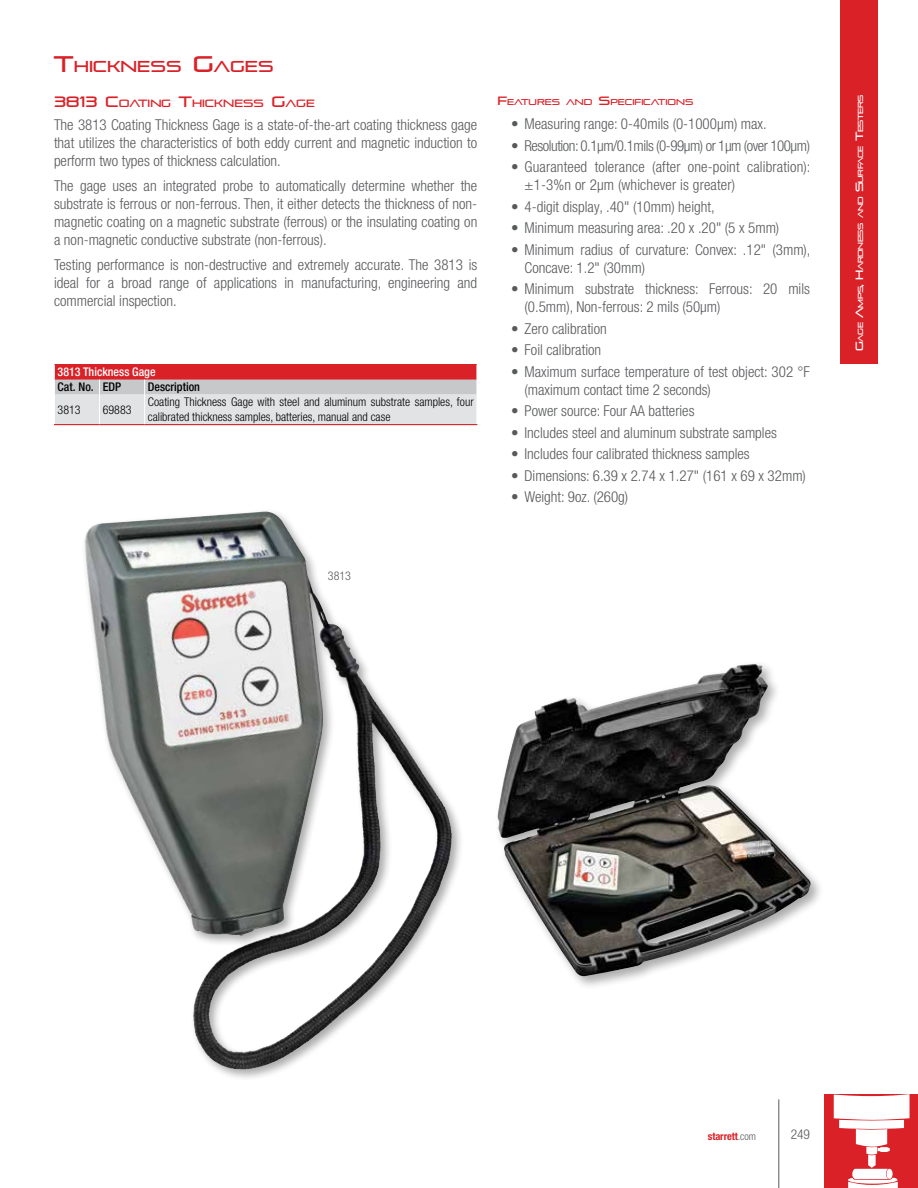
<style>
.page{position:relative;width:918px;height:1188px;background:#fff}
.page>*{position:absolute;margin:0;border:0;box-sizing:border-box;transform-origin:0 0}
.t1{font:15.75px "Pirulen";color:#da2128}
.t2{font:300 condensed 15px/18px "Helvetica Neue LT Pro";color:#58595b}
.t3{font:300 condensed 15px "Helvetica Neue LT Pro";letter-spacing:-.03em;color:#58595b}
.t4{font:300 condensed 13.5px "Helvetica Neue LT Pro";color:#58595b}
.t5{font:300 condensed 12px/14.4px "Helvetica Neue LT Pro";color:#000}
.t6{font:500 condensed 12px "Helvetica Neue LT Pro";color:#000}
.t7{font:500 condensed 12px "Helvetica Neue LT Pro";color:#fff}
.t8{font:300 condensed 12px "Helvetica Neue LT Pro";color:#58595b}
.t9{font:10.5px "Pirulen";color:#da2128}
.t10{font:700 condensed 10.5px "Helvetica Neue LT Pro";letter-spacing:-.01em;color:#da2128}
.t11{font:8.4px "Pirulen";color:#da2128}
.t12{font:7.35px "Pirulen";letter-spacing:-.07em;color:#fff}
.s1{font-size:22.5px}
.s2{font-size:15px}
.s3{font-size:12px}
.s4{font-size:10.5px}
.s5{font-weight:300;color:#58595b}
</style>
<div class="page">
<div style="left:81px;top:508px;width:383px;height:574px;background:#000;opacity:.33"></div>
<img style="left:84px;top:512px;width:280px;height:425px">
<img style="left:497px;top:664px;width:314px;height:313px">
<svg style="left:54px;top:364px;width:424px;height:61px;background:#d9aaad"></svg>
<hr style="left:54px;top:424px;width:46px;height:1px;background:#da2128">
<hr style="left:100px;top:424px;width:45px;height:1px;background:#da2128">
<hr style="left:145px;top:424px;width:332px;height:1px;background:#da2128">
<hr style="left:778px;top:1099px;width:1px;height:89px;background:#58595b">
<div style="left:840px;top:0;width:37px;height:364px;background:#da2128"></div>
<div style="left:824px;top:1094px;width:94px;height:94px;background:#da2128"></div>
<svg style="left:834px;top:1094px;width:76px;height:94px"></svg>
<p class="t1" style="left:53px;top:57px;width:222px"><span class="s1">T</span>HICKNESS <span class="s1">G</span>AGES</p>
<p class="t9" style="left:54px;top:97px;width:262px"><span class="s2">3813 C</span> OATING <span class="s2">T</span>HICKNESS <span class="s2">G</span>AGE</p>
<p class="t2" style="left:54px;top:116px;width:425px;text-align:justify">The 3813 Coating Thickness Gage is a state-of-the-art coating thickness gage that utilizes the characteristics of both eddy current and magnetic induction to perform two types of thickness calculation.</p>
<p class="t2" style="left:54px;top:177px;width:425px;text-align:justify">The gage uses an integrated probe to automatically determine whether the substrate is ferrous or non-ferrous. Then, it either detects the thickness of non&shy;magnetic coating on a magnetic substrate (ferrous) or the insulating coating on a non-magnetic conductive substrate (non-ferrous).</p>
<p class="t2" style="left:54px;top:256px;width:425px;text-align:justify">Testing performance is non-destructive and extremely accurate. The 3813 is ideal for a broad range of applications in manufacturing, engineering and commercial inspection.</p>
<p class="t7" style="left:58px;top:365px;width:100px">3813 Thickness Gage</p>
<p class="t6" style="left:58px;top:380px;width:65px">Cat. No. EDP</p>
<p class="t6" style="left:148px;top:380px;width:54px">Description</p>
<p class="t5" style="left:58px;top:402px;width:25px">3813</p>
<p class="t5" style="left:103px;top:402px;width:30px">69883</p>
<p class="t5" style="left:148px;top:395px;width:327px">Coating Thickness Gage with steel and aluminum substrate samples, four calibrated thickness samples, batteries, manual and case</p>
<p class="t11" style="left:498px;top:96px;width:197px"><span class="s3">F</span>EATURES AND <span class="s3">S</span> PECIFICATIONS</p>
<p class="t2" style="left:511px;top:115px;width:257px">• Measuring range: 0-40mils (0-1000µm) max.</p>
<p class="t3" style="left:511px;top:137px;width:300px">• Resolution: 0.1µm/0.1mils (0-99µm) or 1µm (over 100µm)</p>
<p class="t2" style="left:525px;top:158px;width:287px;text-indent:-14px">• Guaranteed tolerance (after one-point calibration): ±1-3%n or 2µm (whichever is greater)</p>
<p class="t2" style="left:511px;top:198px;width:205px">• 4-digit display, .40" (10mm) height,</p>
<p class="t2" style="left:511px;top:219px;width:270px">• Minimum measuring area: .20 x .20" (5 x 5mm)</p>
<p class="t2" style="left:525px;top:241px;width:287px;text-indent:-14px">• Minimum radius of curvature: Convex: .12" (3mm),<br>Concave: 1.2" (30mm)</p>
<p class="t2" style="left:525px;top:280px;width:287px;text-indent:-14px">• Minimum substrate thickness: Ferrous: 20 mils (0.5mm), Non-ferrous: 2 mils (50µm)</p>
<p class="t2" style="left:511px;top:320px;width:97px">• Zero calibration</p>
<p class="t2" style="left:511px;top:341px;width:92px">• Foil calibration</p>
<p class="t2" style="left:525px;top:363px;width:287px;text-indent:-14px">• Maximum surface temperature of test object: 302 °F (maximum contact time 2 seconds)</p>
<p class="t2" style="left:511px;top:402px;width:185px">• Power source: Four AA batteries</p>
<p class="t2" style="left:511px;top:424px;width:267px">• Includes steel and aluminum substrate samples</p>
<p class="t2" style="left:511px;top:445px;width:240px">• Includes four calibrated thickness samples</p>
<p class="t2" style="left:511px;top:467px;width:296px">• Dimensions: 6.39 x 2.74 x 1.27" (161 x 69 x 32mm)</p>
<p class="t2" style="left:511px;top:488px;width:119px">• Weight: 9oz. (260g)</p>
<p class="t8" style="left:328px;top:569px;width:25px">3813</p>
<p class="t12" style="left:856px;top:351px;width:258px;rotate:-90deg"><span class="s4">G</span>AGE <span class="s4">A</span>MPS<span class="s4">, H</span>ARDNESS AND <span class="s4">S</span>URFACE <span class="s4">T</span>ESTERS</p>
<p class="t10" style="left:708px;top:1130px;width:50px">starrett<span class="s5">.com</span></p>
<p class="t4" style="left:791px;top:1127px;width:21px">249</p>
</div>
